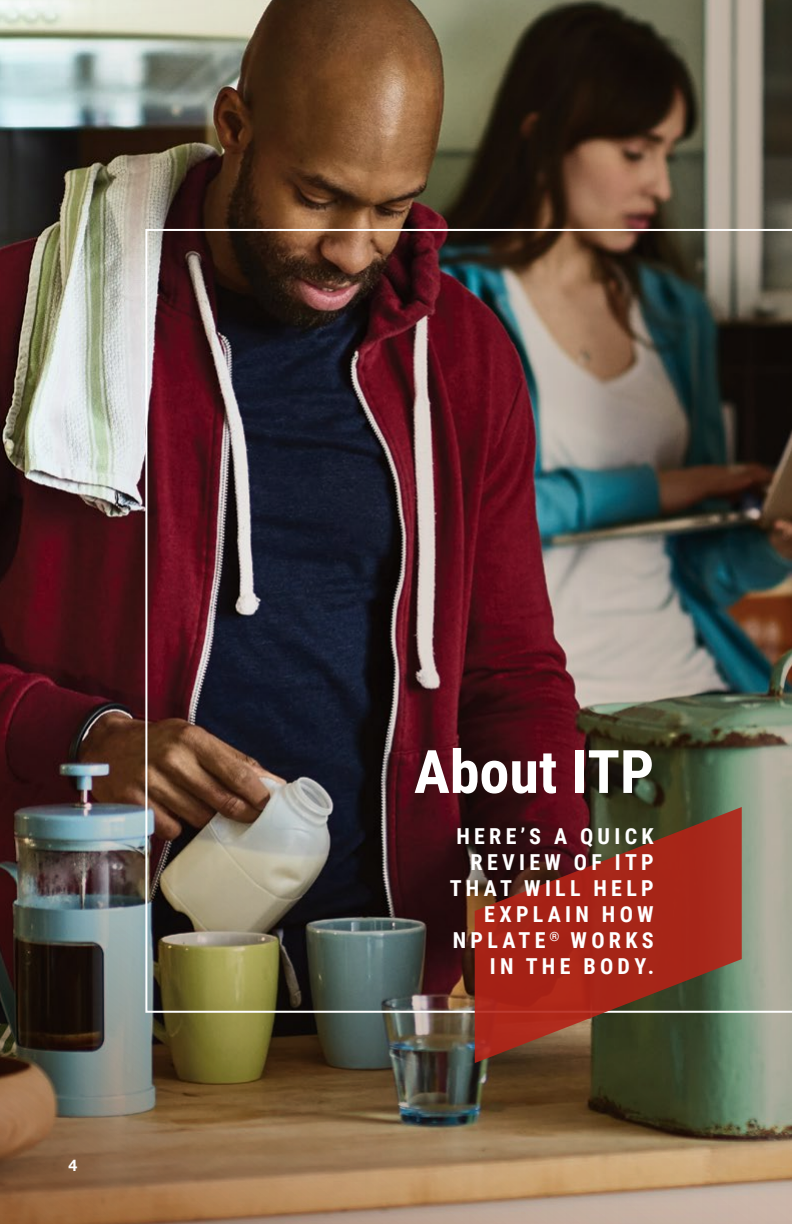
<style>
.page{position:relative;width:792px;height:1224px;background:#fff}
.page>*{position:absolute;margin:0;border:0;box-sizing:border-box;transform-origin:0 0}
.t1{font:700 60px "Roboto Condensed";color:#fff}
.t2{font:700 22px/26px "Roboto Condensed";letter-spacing:.195em;color:#fff;text-align:right}
.t3{font:700 16px "Helvetica Neue";color:#fff}
</style>
<div class="page">
<img style="left:0;top:0;width:792px;height:410px">
<img style="left:0;top:410px;width:792px;height:814px">
<img style="left:145px;top:229px;width:647px;height:784px">
<svg style="left:475px;top:807px;width:267px;height:256px;background:#7e2e1f"></svg>
<p class="t3" style="left:68px;top:1152px;width:10px">4</p>
<p class="t1" style="left:414px;top:730px;width:242px">About ITP</p>
<p class="t2" style="left:450px;top:823px;width:206px">HERE’S A QUICK<br>REVIEW OF ITP<br>THAT WILL HELP<br>EXPLAIN HOW<br>NPLATE <sup>®</sup> WORKS<br>IN THE BODY.</p>
</div>
